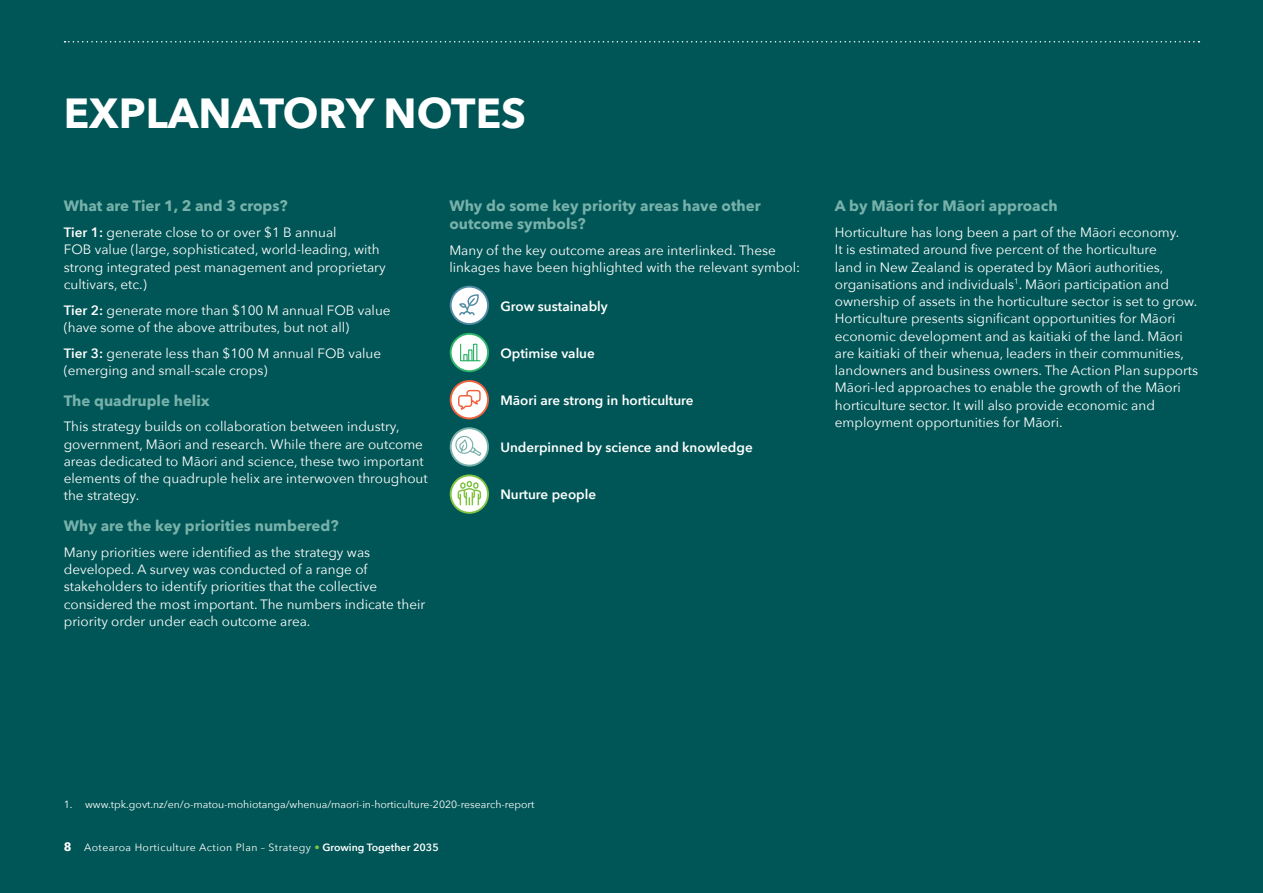
<style>
.page{position:relative;width:1263px;height:893px;background:#005556}
.page>*{position:absolute;margin:0;border:0;box-sizing:border-box;transform-origin:0 0}
.t1{font:700 42px "Avenir Next";color:#fff}
.t2{font:700 15px/18px "Avenir Next";color:#77b1aa}
.t3{font:13.5px/17.2px "Avenir Next";color:#fff}
.t4{font:600 13.5px "Avenir Next";color:#fff}
.t5{font:10.5px "Avenir Next";color:#fff}
.t6{font:10.5px "Avenir Next";letter-spacing:.04em;color:#fff}
.s1{font-weight:600}
.s2{font-weight:700;font-size:12px}
.s3{color:#80c342}
</style>
<div class="page">
<svg style="left:451px;top:287px;width:37px;height:37px"></svg>
<svg style="left:458px;top:292px;width:21px;height:29px"></svg>
<div style="left:450px;top:286px;width:39px;height:39px;border:2px solid #518aa4;border-radius:50%"></div>
<div style="left:451px;top:334px;width:37px;height:37px;background:#fff;border-radius:50%"></div>
<svg style="left:460px;top:343px;width:21px;height:19px"></svg>
<div style="left:450px;top:333px;width:39px;height:39px;border:2px solid #2fb56a;border-radius:50%"></div>
<svg style="left:451px;top:381px;width:37px;height:37px"></svg>
<svg style="left:457px;top:389px;width:24px;height:21px"></svg>
<div style="left:450px;top:380px;width:39px;height:39px;border:2px solid #f1603c;border-radius:50%"></div>
<svg style="left:451px;top:428px;width:37px;height:38px"></svg>
<svg style="left:454px;top:435px;width:28px;height:22px"></svg>
<div style="left:450px;top:427px;width:39px;height:40px;border:2px solid #77b1aa;border-radius:50%"></div>
<svg style="left:451px;top:475px;width:37px;height:38px"></svg>
<svg style="left:457px;top:480px;width:25px;height:27px"></svg>
<div style="left:450px;top:474px;width:39px;height:40px;border:2px solid #80c342;border-radius:50%"></div>
<svg style="left:65px;top:41px;width:1134px;height:2px"></svg>
<h1 class="t1" style="left:64px;top:76px;width:464px">EXPLANATORY NOTES</h1>
<p class="t2" style="left:64px;top:197px;width:225px">What are Tier 1, 2 and 3 crops?</p>
<p class="t3" style="left:64px;top:223px;width:323px"><span class="s1">Tier 1:</span> generate close to or over $1 B annual<br>FOB value (large, sophisticated, world-leading, with strong integrated pest management and proprietary cultivars, etc.)</p>
<p class="t3" style="left:64px;top:301px;width:328px"><span class="s1">Tier 2:</span> generate more than $100 M annual FOB value (have some of the above attributes, but not all)</p>
<p class="t3" style="left:64px;top:344px;width:319px"><span class="s1">Tier 3:</span> generate less than $100 M annual FOB value (emerging and small-scale crops)</p>
<p class="t2" style="left:64px;top:391px;width:147px">The quadruple helix</p>
<p class="t3" style="left:64px;top:417px;width:365px">This strategy builds on collaboration between industry, government, Māori and research. While there are outcome areas dedicated to Māori and science, these two important elements of the quadruple helix are interwoven throughout the strategy.</p>
<p class="t2" style="left:64px;top:517px;width:276px">Why are the key priorities numbered?</p>
<p class="t3" style="left:64px;top:543px;width:363px">Many priorities were identified as the strategy was developed. A survey was conducted of a range of stakeholders to identify priorities that the collective considered the most important. The numbers indicate their priority order under each outcome area.</p>
<p class="t2" style="left:449px;top:197px;width:313px">Why do some key priority areas have other outcome symbols?</p>
<p class="t3" style="left:449px;top:241px;width:352px">Many of the key outcome areas are interlinked. These linkages have been highlighted with the relevant symbol:</p>
<p class="t4" style="left:500px;top:295px;width:109px">Grow sustainably</p>
<p class="t4" style="left:500px;top:342px;width:96px">Optimise value</p>
<p class="t4" style="left:500px;top:389px;width:195px">Māori are strong in horticulture</p>
<p class="t4" style="left:500px;top:436px;width:254px">Underpinned by science and knowledge</p>
<p class="t4" style="left:500px;top:483px;width:97px">Nurture people</p>
<p class="t2" style="left:835px;top:197px;width:224px">A by Māori for Māori approach</p>
<p class="t3" style="left:835px;top:223px;width:365px">Horticulture has long been a part of the Māori economy.<br>It is estimated around five percent of the horticulture<br>land in New Zealand is operated by Māori authorities, organisations and individuals<sup>1</sup>. Māori participation and ownership of assets in the horticulture sector is set to grow.<br>Horticulture presents significant opportunities for Māori economic development and as kaitiaki of the land. Māori are kaitiaki of their whenua, leaders in their communities, landowners and business owners. The Action Plan supports Māori-led approaches to enable the growth of the Māori horticulture sector. It will also provide economic and employment opportunities for Māori.</p>
<p class="t5" style="left:64px;top:795px;width:472px">1. www.tpk.govt.nz/en/o-matou-mohiotanga/whenua/maori-in-horticulture-2020-research-report</p>
<p class="t6" style="left:64px;top:838px;width:376px"><span class="s2">8</span> Aotearoa Horticulture Action Plan – Strategy <span class="s3">•</span> <span class="s1">Growing Together 2035</span></p>
</div>
